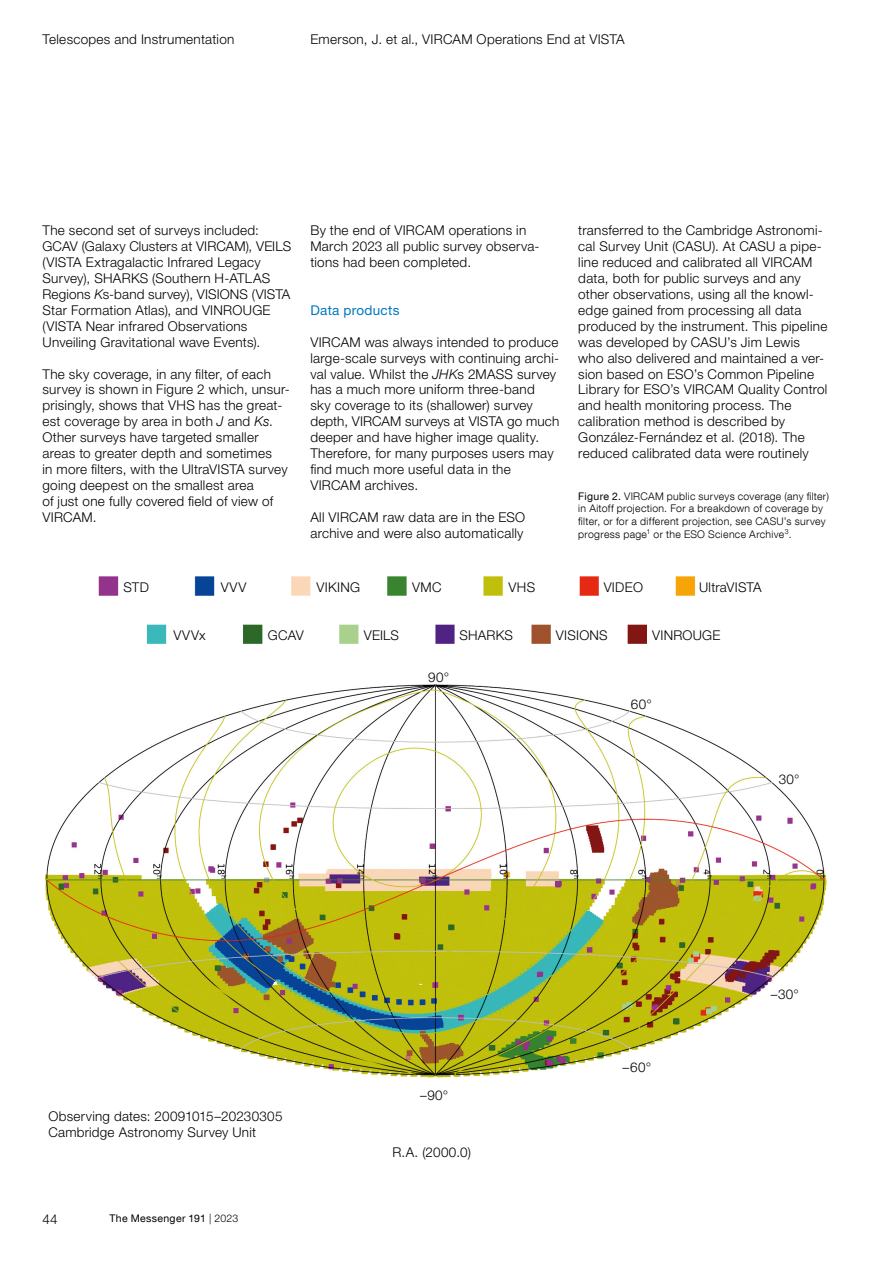
<style>
.page{position:relative;width:893px;height:1263px;background:#fff}
.page>*{position:absolute;margin:0;border:0;box-sizing:border-box;transform-origin:0 0}
._45_9pt{font:300 13.5px/15.9px "Helvetica Neue LT Pro";letter-spacing:.02em;color:#000}
._55_9pt_blue{font:13.5px "Helvetica Neue LT Pro";letter-spacing:.02em;color:#0078c2}
.Figure_captions{font:300 10.5px/12.8px "Helvetica Neue LT Com";letter-spacing:.03em;color:#000}
.t1{font:10.5px "Helvetica Neue LT Com";letter-spacing:.03em;color:#000}
.s1{font-family:"Helvetica Neue LT Com";font-style:italic}
.s2{font-weight:400}
.s3{font-family:"Helvetica Neue LT Pro";font-weight:300}
</style>
<div class="page">
<img style="left:45px;top:684px;width:782px;height:394px">
<img style="left:99px;top:576px;width:597px;height:68px">
<p class="_45_9pt" style="left:43px;top:31px;width:193px">Telescopes and Instrumentation</p>
<p class="_45_9pt" style="left:310px;top:31px;width:316px">Emerson, J. et al., VIRCAM Operations End at VISTA</p>
<p class="_45_9pt" style="left:43px;top:222px;width:250px">The second set of surveys included:<br>GCAV (Galaxy Clusters at VIRCAM), VEILS (VISTA Extragalactic Infrared Legacy Survey), SHARKS (Southern H-ATLAS Regions <span class="s1">K</span>s-band survey), VISIONS (VISTA Star Formation Atlas), and VINROUGE (VISTA Near infrared Observations Unveiling Gravitational wave Events).</p>
<p class="_45_9pt" style="left:43px;top:365px;width:249px">The sky coverage, in any filter, of each survey is shown in Figure 2 which, unsur&shy;prisingly, shows that VHS has the great&shy;est coverage by area in both <span class="s1">J</span> and <span class="s1">Ks</span>.<br>Other surveys have targeted smaller areas to greater depth and sometimes<br>in more filters, with the UltraVISTA survey going deepest on the smallest area<br>of just one fully covered field of view of VIRCAM.</p>
<p class="_45_9pt" style="left:310px;top:222px;width:231px">By the end of VIRCAM operations in<br>March 2023 all public survey observa&shy;tions had been completed.</p>
<p class="_55_9pt_blue" style="left:310px;top:302px;width:91px">Data products</p>
<p class="_45_9pt" style="left:310px;top:334px;width:250px">VIRCAM was always intended to produce large-scale surveys with continuing archi&shy;val value. Whilst the <span class="s1">JHK</span>s 2MASS survey has a much more uniform three-band<br>sky coverage to its (shallower) survey depth, VIRCAM surveys at VISTA go much deeper and have higher image quality.<br>Therefore, for many purposes users may find much more useful data in the VIRCAM archives.</p>
<p class="_45_9pt" style="left:310px;top:509px;width:216px">All VIRCAM raw data are in the ESO archive and were also automatically</p>
<p class="_45_9pt" style="left:578px;top:222px;width:251px">transferred to the Cambridge Astronomi&shy;cal Survey Unit (CASU). At CASU a pipe&shy;line reduced and calibrated all VIRCAM data, both for public surveys and any other observations, using all the knowl&shy;edge gained from processing all data produced by the instrument. This pipeline was developed by CASU’s Jim Lewis who also delivered and maintained a ver&shy;sion based on ESO’s Common Pipeline Library for ESO’s VIRCAM Quality Control and health monitoring process. The calibration method is described by González-Fernández et al. (2018). The reduced calibrated data were routinely</p>
<p class="Figure_captions" style="left:578px;top:489px;width:252px"><span class="s2">Figure 2.</span> VIRCAM public surveys coverage (any filter) in Aitoff projection. For a breakdown of coverage by filter, or for a different projection, see CASU’s survey progress page<sup>1</sup> or the ESO Science Archive<sup>3</sup>.</p>
<p class="_45_9pt" style="left:123px;top:579px;width:27px">STD</p>
<p class="_45_9pt" style="left:221px;top:579px;width:27px">VVV</p>
<p class="_45_9pt" style="left:317px;top:579px;width:45px">VIKING</p>
<p class="_45_9pt" style="left:412px;top:579px;width:31px">VMC</p>
<p class="_45_9pt" style="left:509px;top:579px;width:28px">VHS</p>
<p class="_45_9pt" style="left:604px;top:579px;width:41px">VIDEO</p>
<p class="_45_9pt" style="left:699px;top:579px;width:64px">UltraVISTA</p>
<p class="_45_9pt" style="left:173px;top:627px;width:34px">VVVx</p>
<p class="_45_9pt" style="left:268px;top:627px;width:37px">GCAV</p>
<p class="_45_9pt" style="left:364px;top:627px;width:37px">VEILS</p>
<p class="_45_9pt" style="left:459px;top:627px;width:55px">SHARKS</p>
<p class="_45_9pt" style="left:556px;top:627px;width:53px">VISIONS</p>
<p class="_45_9pt" style="left:652px;top:627px;width:70px">VINROUGE</p>
<p class="_45_9pt" style="left:428px;top:669px;width:22px">90°</p>
<p class="_45_9pt" style="left:631px;top:696px;width:22px">60°</p>
<p class="_45_9pt" style="left:779px;top:771px;width:22px">30°</p>
<p class="_45_9pt" style="left:49px;top:1108px;width:235px">Observing dates: 20091015–20230305<br>Cambridge Astronomy Survey Unit</p>
<p class="_45_9pt" style="left:43px;top:1211px;width:17px">44</p>
<p class="t1" style="left:109px;top:1211px;width:130px">The Messenger 191 <span class="s3">| 2023</span></p>
<p class="_45_9pt" style="left:420px;top:1087px;width:30px">–90°</p>
<p class="_45_9pt" style="left:392px;top:1144px;width:80px">R.A. (2000.0)</p>
<p class="_45_9pt" style="left:623px;top:1058px;width:30px">–60°</p>
<p class="_45_9pt" style="left:771px;top:985px;width:30px">–30°</p>
</div>
